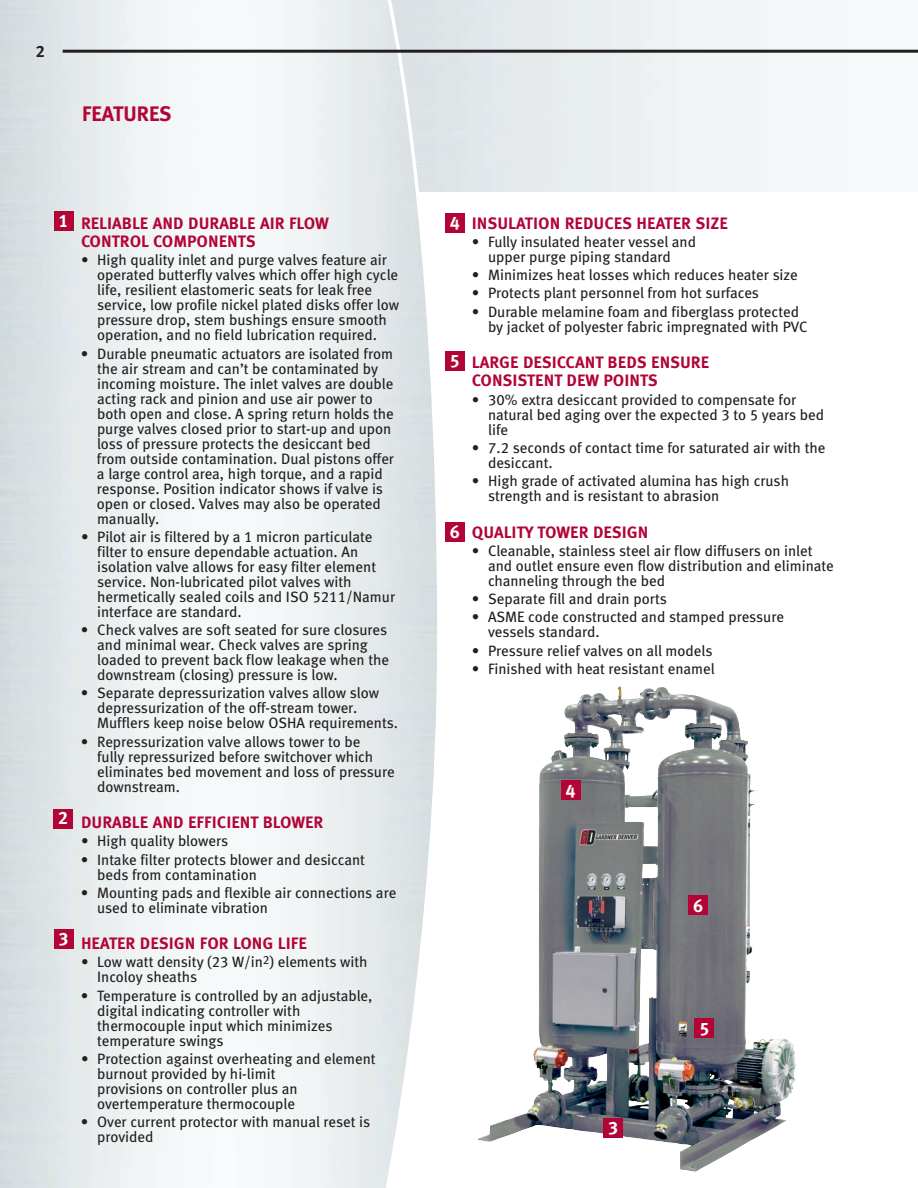
<style>
.page{position:relative;width:918px;height:1188px;background:#fff}
.page>*{position:absolute;margin:0;border:0;box-sizing:border-box;transform-origin:0 0}
.t1{font:21px "Meta Bold LF";color:#b30437}
.t2{font:18px "Meta Bold LF";color:#fff}
.t3{font:16.5px/18.3px "Meta Bold LF Caps";color:#b30437}
.t4{font:16.5px "Meta Bold LF";color:#231f20}
.t5{font:15px/15px "Meta Book LF";color:#231f20}
</style>
<div class="page">
<svg style="left:0;top:0;width:442px;height:1188px"></svg>
<hr style="left:63px;top:50px;width:855px;height:3px;background:#231f20">
<img style="left:478px;top:685px;width:319px;height:487px">
<div style="left:561px;top:780px;width:20px;height:20px;background:#b30437"></div>
<div style="left:694px;top:1018px;width:20px;height:20px;background:#b30437"></div>
<div style="left:688px;top:895px;width:20px;height:20px;background:#b30437"></div>
<div style="left:603px;top:1118px;width:20px;height:20px;background:#b30437"></div>
<div style="left:54px;top:212px;width:20px;height:19px;background:#b30437"></div>
<div style="left:53px;top:809px;width:20px;height:20px;background:#b30437"></div>
<div style="left:54px;top:929px;width:20px;height:20px;background:#b30437"></div>
<div style="left:445px;top:213px;width:20px;height:20px;background:#b30437"></div>
<div style="left:445px;top:351px;width:20px;height:20px;background:#b30437"></div>
<div style="left:445px;top:522px;width:20px;height:20px;background:#b30437"></div>
<p class="t4" style="left:36px;top:41px;width:11px">2</p>
<h1 class="t1" style="left:82px;top:101px;width:91px">FEATURES</h1>
<p class="t2" style="left:59px;top:210px;width:12px">1</p>
<p class="t2" style="left:58px;top:807px;width:12px">2</p>
<p class="t2" style="left:59px;top:928px;width:12px">3</p>
<p class="t3" style="left:81px;top:214px;width:189px">RELIABLE AND DURABLE AIR</p>
<p class="t3" style="left:289px;top:214px;width:41px">FLOW</p>
<p class="t3" style="left:81px;top:232px;width:176px">CONTROL COMPONENTS</p>
<p class="t5" style="left:97px;top:252px;width:304px;text-indent:-16px">• High quality inlet and purge valves feature air operated butterfly valves which offer high cycle life, resilient elastomeric seats for leak free service, low profile nickel plated disks offer low pressure drop, stem bushings ensure smooth operation, and no field lubrication required.</p>
<p class="t5" style="left:97px;top:346px;width:299px;text-indent:-16px">• Durable pneumatic actuators are isolated from the air stream and can’t be contaminated by incoming moisture. The inlet valves are double acting rack and pinion and use air power to both open and close. A spring return holds the purge valves closed prior to start-up and upon loss of pressure protects the desiccant bed from outside contamination. Dual pistons offer a large control area, high torque, and a rapid response. Position indicator shows if valve is open or closed. Valves may also be operated manually.</p>
<p class="t5" style="left:97px;top:529px;width:299px;text-indent:-16px">• Pilot air is filtered by a 1 micron particulate filter to ensure dependable actuation. An isolation valve allows for easy filter element service. Non-lubricated pilot valves with hermetically sealed coils and ISO 5211/Namur interface are standard.</p>
<p class="t5" style="left:97px;top:622px;width:293px;text-indent:-16px">• Check valves are soft seated for sure closures and minimal wear. Check valves are spring loaded to prevent back flow leakage when the downstream (closing) pressure is low.</p>
<p class="t5" style="left:97px;top:685px;width:302px;text-indent:-16px">• Separate depressurization valves allow slow depressurization of the off-stream tower.<br>Mufflers keep noise below OSHA requirements.</p>
<p class="t5" style="left:97px;top:734px;width:299px;text-indent:-16px">• Repressurization valve allows tower to be<br>fully repressurized before switchover which eliminates bed movement and loss of pressure downstream.</p>
<p class="t3" style="left:81px;top:813px;width:115px">DURABLE AND EFFI</p>
<p class="t3" style="left:217px;top:813px;width:107px">CI ENT BLOWER</p>
<p class="t5" style="left:81px;top:833px;width:149px">• High quality blowers</p>
<p class="t5" style="left:97px;top:852px;width:269px;text-indent:-16px">• Intake filter protects blower and desiccant beds from contamination</p>
<p class="t5" style="left:97px;top:885px;width:301px;text-indent:-16px">• Mounting pads and flexible air connections are used to eliminate vibration</p>
<p class="t3" style="left:81px;top:934px;width:227px">HEATER DESIGN FOR LONG LIFE</p>
<p class="t5" style="left:97px;top:955px;width:272px;text-indent:-16px">• Low watt density (23 W/in<sup>2</sup>) elements with<br>Incoloy sheaths</p>
<p class="t5" style="left:97px;top:988px;width:277px;text-indent:-16px">• Temperature is controlled by an adjustable, digital indicating controller with thermocouple input which minimizes temperature swings</p>
<p class="t5" style="left:97px;top:1051px;width:280px;text-indent:-16px">• Protection against overheating and element burnout provided by hi-limit<br>provisions on controller plus an overtemperature thermocouple</p>
<p class="t5" style="left:97px;top:1114px;width:274px;text-indent:-16px">• Over current protector with manual reset is provided</p>
<p class="t2" style="left:450px;top:212px;width:12px">4</p>
<p class="t2" style="left:450px;top:350px;width:12px">5</p>
<p class="t2" style="left:450px;top:521px;width:12px">6</p>
<p class="t3" style="left:472px;top:214px;width:258px">INSULATION REDUCES HEATER SIZE</p>
<p class="t5" style="left:488px;top:234px;width:209px;text-indent:-16px">• Fully insulated heater vessel and upper purge piping standard</p>
<p class="t5" style="left:472px;top:267px;width:327px">• Minimizes heat losses which reduces heater size</p>
<p class="t5" style="left:472px;top:285px;width:289px">• Protects plant personnel from hot surfaces</p>
<p class="t5" style="left:488px;top:304px;width:321px;text-indent:-16px">• Durable melamine foam and fiberglass protected by jacket of polyester fabric impregnated with PVC</p>
<p class="t3" style="left:472px;top:353px;width:239px">LARGE DESICCANT BEDS ENSURE<br>CONSISTENT DEW POI NTS</p>
<p class="t5" style="left:488px;top:392px;width:337px;text-indent:-16px">• 30% extra desiccant provided to compensate for natural bed aging over the expected 3 to 5 years bed life</p>
<p class="t5" style="left:488px;top:440px;width:339px;text-indent:-16px">• 7.2 seconds of contact time for saturated air with the desiccant.</p>
<p class="t5" style="left:488px;top:473px;width:302px;text-indent:-16px">• High grade of activated alumina has high crush strength and is resistant to abrasion</p>
<p class="t3" style="left:472px;top:522px;width:178px">QUALITY TOWER DESI GN</p>
<p class="t5" style="left:488px;top:543px;width:347px;text-indent:-16px">• Cleanable, stainless steel air flow diffusers on inlet and outlet ensure even flow distribution and eliminate channeling through the bed</p>
<p class="t5" style="left:472px;top:591px;width:197px">• Separate fill and drain ports</p>
<p class="t5" style="left:488px;top:609px;width:298px;text-indent:-16px">• ASME code constructed and stamped pressure vessels standard.</p>
<p class="t5" style="left:472px;top:643px;width:242px">• Pressure relief valves on all models</p>
<p class="t5" style="left:472px;top:661px;width:244px">• Finished with heat resistant enamel</p>
<p class="t2" style="left:565px;top:780px;width:12px">4</p>
<p class="t2" style="left:693px;top:895px;width:12px">6</p>
<p class="t2" style="left:608px;top:1117px;width:12px">3</p>
<p class="t2" style="left:699px;top:1018px;width:12px">5</p>
</div>
